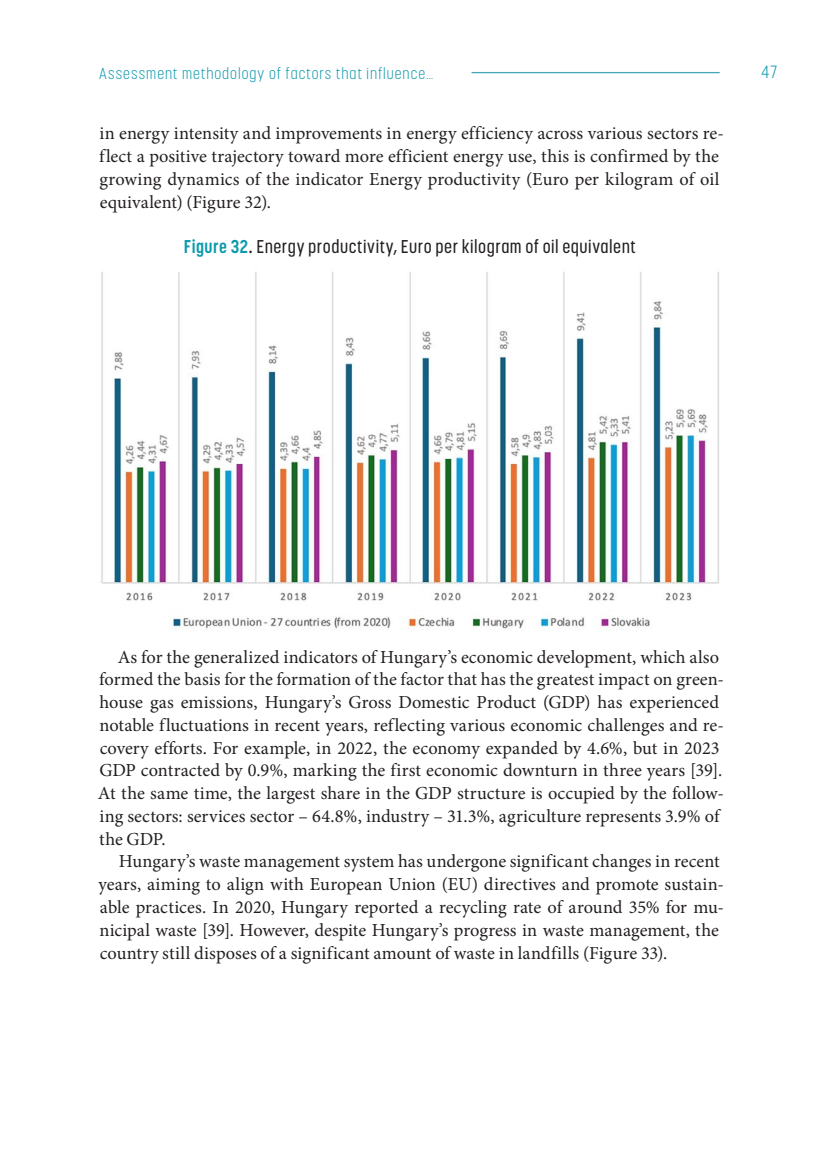
<style>
.page{position:relative;width:819px;height:1166px;background:#fff}
.page>*{position:absolute;margin:0;border:0;box-sizing:border-box;transform-origin:0 0}
.t1{font:18.38px/22.8px "Minion Pro";color:#231f20}
.t2{font:500 18.38px "Korolev Condensed";letter-spacing:.025em;color:#231f20}
.t3{font:300 17.5px "Korolev Condensed";color:#0c9aad}
.t4{font:300 15.75px "Korolev Condensed";letter-spacing:.06em;color:#0c9aad}
.s1{font-weight:700;color:#0c9aad}
.s2{font-weight:700}
</style>
<div class="page">
<hr style="left:471px;top:72px;width:248px;height:1px;background:#44a8b9">
<img style="left:101px;top:272px;width:618px;height:357px">
<p class="t4" style="left:99px;top:64px;width:335px">Assessment methodology of factors that influence…</p>
<p class="t3" style="left:761px;top:62px;width:18px">47</p>
<p class="t1" style="left:99px;top:122px;width:626px">in energy intensity and improvements in energy efficiency across various sectors re&shy;flect a positive trajectory toward more efficient energy use, this is confirmed by the growing dynamics of the indicator Energy productivity (Euro per kilogram of oil equivalent) (Figure 32).</p>
<p class="t2" style="left:184px;top:236px;width:453px"><span class="s1">Figure 32</span><span class="s2">.</span> Energy productivity, Euro per kilogram of oil equivalent</p>
<p class="t1" style="left:98px;top:645px;width:627px;text-indent:20px">As for the generalized indicators of Hungary’s economic development, which also formed the basis for the formation of the factor that has the greatest impact on green&shy;house gas emissions, Hungary’s Gross Domestic Product (GDP) has experienced notable fluctuations in recent years, reflecting various economic challenges and re&shy;covery efforts. For example, in 2022, the economy expanded by 4.6%, but in 2023<br>GDP contracted by 0.9%, marking the first economic downturn in three years [39].<br>At the same time, the largest share in the GDP structure is occupied by the follow&shy;ing sectors: services sector – 64.8%, industry – 31.3%, agriculture represents 3.9% of the GDP.</p>
<p class="t1" style="left:98px;top:850px;width:627px;text-indent:20px">Hungary’s waste management system has undergone significant changes in recent years, aiming to align with European Union (EU) directives and promote sustain&shy;able practices. In 2020, Hungary reported a recycling rate of around 35% for mu&shy;nicipal waste [39]. However, despite Hungary’s progress in waste management, the country still disposes of a significant amount of waste in landfills (Figure 33).</p>
</div>
